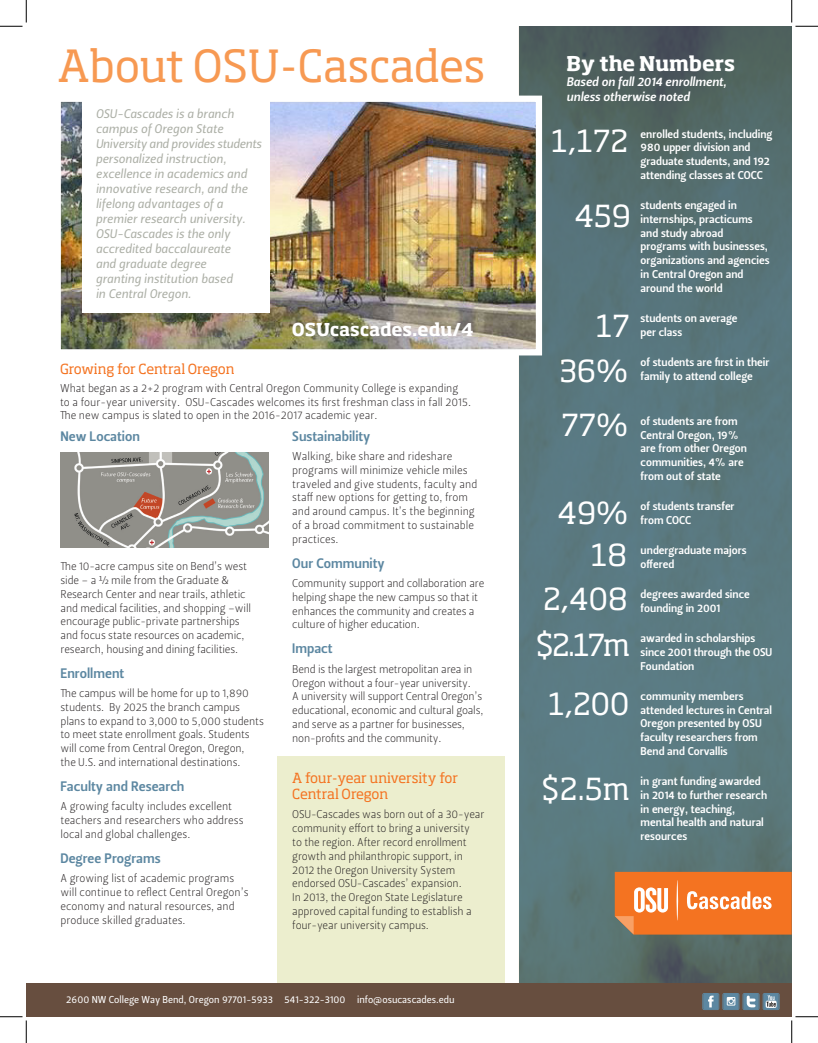
<style>
.page{position:relative;width:818px;height:1043px;background:#fff}
.page>*{position:absolute;margin:0;border:0;box-sizing:border-box;transform-origin:0 0}
.t1{font:43.75px "Soho Std";letter-spacing:-.01em;color:#f79952}
.t2{font:30px "Soho Std";color:#fff}
.t3{font:700 20px "Soho Std";letter-spacing:-.005em;color:#fff}
.t4{font:700 17.5px "Soho Std";letter-spacing:-.005em;color:#fff}
.Body{font:13.75px "Leitura Sans Grot 3";color:#5c87a1}
.Body-2{font:13.75px/16.2px "Soho Std";letter-spacing:-.01em;color:#f47321}
.t5{font:12.5px/15px "Leitura Sans Italic 2";color:#acafa6}
.t6{font:12.5px/15px "Leitura Sans Italic 3";color:#fff}
.Body-3{font:11.25px/13.8px "Leitura Sans Grot 1";letter-spacing:-.01em;color:#231f20}
.t7{font:11.25px/13.8px "Leitura Sans Grot 3";color:#fff}
.t8{font:10px "Leitura Sans Grot 2";color:#fff}
</style>
<div class="page">
<div style="left:277px;top:756px;width:227px;height:226px;background:#eceece"></div>
<img style="left:519px;top:26px;width:272px;height:956px">
<div style="left:26px;top:982px;width:765px;height:34px;background:#674e3f"></div>
<svg style="left:614px;top:871px;width:177px;height:63px;background:#f0833d"></svg>
<img style="left:62px;top:103px;width:473px;height:245px">
<div style="left:55px;top:96px;width:487px;height:259px;border:6px solid #fff"></div>
<div style="left:83px;top:90px;width:187px;height:222px;background:#fff"></div>
<img style="left:60px;top:452px;width:209px;height:95px">
<div style="left:742px;top:993px;width:17px;height:16px;border:1px solid #5c87a1"></div>
<div style="left:743px;top:993px;width:15px;height:16px;background:#5c87a1"></div>
<svg style="left:746px;top:995px;width:9px;height:12px"></svg>
<div style="left:702px;top:993px;width:17px;height:16px;border:1px solid #5c87a1"></div>
<div style="left:703px;top:993px;width:15px;height:16px;background:#5c87a1"></div>
<svg style="left:708px;top:995px;width:5px;height:12px"></svg>
<div style="left:762px;top:993px;width:17px;height:16px;border:1px solid #5c87a1"></div>
<svg style="left:763px;top:993px;width:15px;height:16px"></svg>
<svg style="left:765px;top:995px;width:11px;height:12px"></svg>
<div style="left:722px;top:993px;width:17px;height:16px;border:1px solid #5c87a1"></div>
<svg style="left:723px;top:993px;width:15px;height:16px"></svg>
<svg style="left:726px;top:996px;width:9px;height:9px"></svg>
<svg style="left:0;top:0;width:27px;height:27px"></svg>
<svg style="left:0;top:1016px;width:27px;height:26px"></svg>
<svg style="left:791px;top:0;width:27px;height:27px"></svg>
<svg style="left:791px;top:1016px;width:27px;height:26px"></svg>
<p class="t1" style="left:57px;top:38px;width:429px">About OSU-Cascades</p>
<p class="t5" style="left:96px;top:106px;width:167px">OSU-Cascades is a branch campus of Oregon State<br>University and provides students personalized instruction, excellence in academics and innovative research, and the lifelong advantages of a premier research university.<br>OSU-Cascades is the only accredited baccalaureate<br>and graduate degree<br>granting institution based<br>in Central Oregon.</p>
<p class="t4" style="left:292px;top:318px;width:183px">OSUcascades.edu/4</p>
<p class="Body-2" style="left:60px;top:360px;width:176px">Growing for Central Oregon</p>
<p class="Body-3" style="left:60px;top:382px;width:412px;line-height:13.1px">What began as a 2+2 program with Central Oregon Community College is expanding<br>to a four-year university. OSU-Cascades welcomes its first freshman class in fall 2015.<br>The new campus is slated to open in the 2016-2017 academic year.</p>
<p class="Body" style="left:60px;top:427px;width:81px">New Location</p>
<p class="Body-3" style="left:60px;top:559px;width:192px">The 10-acre campus site on Bend’s west side – a ½ mile from the Graduate &amp; Research Center and near trails, athletic and medical facilities, and shopping –will encourage public-private partnerships and focus state resources on academic, research, housing and dining facilities.</p>
<p class="Body" style="left:60px;top:663px;width:65px">Enrollment</p>
<p class="Body-3" style="left:60px;top:686px;width:205px">The campus will be home for up to 1,890 students. By 2025 the branch campus plans to expand to 3,000 to 5,000 students to meet state enrollment goals. Students will come from Central Oregon, Oregon,<br>the U.S. and international destinations.</p>
<p class="Body" style="left:60px;top:777px;width:125px">Faculty and Research</p>
<p class="Body-3" style="left:60px;top:799px;width:185px">A growing faculty includes excellent teachers and researchers who address local and global challenges.</p>
<p class="Body" style="left:60px;top:848px;width:102px">Degree Programs</p>
<p class="Body-3" style="left:60px;top:871px;width:190px">A growing list of academic programs will continue to reflect Central Oregon’s economy and natural resources, and produce skilled graduates.</p>
<p class="Body" style="left:292px;top:427px;width:80px">Sustainability</p>
<p class="Body-3" style="left:292px;top:449px;width:186px">Walking, bike share and rideshare programs will minimize vehicle miles traveled and give students, faculty and staff new options for getting to, from and around campus. It’s the beginning of a broad commitment to sustainable practices.</p>
<p class="Body" style="left:292px;top:553px;width:94px">Our Community</p>
<p class="Body-3" style="left:292px;top:576px;width:193px">Community support and collaboration are helping shape the new campus so that it enhances the community and creates a culture of higher education.</p>
<p class="Body" style="left:292px;top:639px;width:42px">Impact</p>
<p class="Body-3" style="left:292px;top:662px;width:193px">Bend is the largest metropolitan area in Oregon without a four-year university.<br>A university will support Central Oregon’s educational, economic and cultural goals, and serve as a partner for businesses, non-profits and the community.</p>
<p class="Body-2" style="left:292px;top:769px;width:167px">A four-year university for<br>Central Oregon</p>
<p class="Body-3" style="left:292px;top:807px;width:194px">OSU-Cascades was born out of a 30-year community effort to bring a university<br>to the region. After record enrollment growth and philanthropic support, in 2012 the Oregon University System endorsed OSU-Cascades’ expansion.<br>In 2013, the Oregon State Legislature approved capital funding to establish a four-year university campus.</p>
<p class="t8" style="left:66px;top:992px;width:390px">2600 NW College Way Bend, Oregon 97701-5933 541-322-3100 info@osucascades.edu</p>
<p class="t3" style="left:566px;top:50px;width:170px">By the Numbers</p>
<p class="t6" style="left:566px;top:74px;width:161px">Based on fall 2014 enrollment, unless otherwise noted</p>
<p class="t2" style="left:551px;top:122px;width:78px">1,172</p>
<p class="t2" style="left:574px;top:196px;width:58px">459</p>
<p class="t2" style="left:595px;top:307px;width:36px">17</p>
<p class="t2" style="left:559px;top:352px;width:70px">36%</p>
<p class="t2" style="left:561px;top:406px;width:68px">77%</p>
<p class="t2" style="left:557px;top:493px;width:72px">49%</p>
<p class="t2" style="left:590px;top:536px;width:38px">18</p>
<p class="t2" style="left:543px;top:580px;width:86px">2,408</p>
<p class="t2" style="left:535px;top:626px;width:96px">$2.17m</p>
<p class="t2" style="left:548px;top:684px;width:83px">1,200</p>
<p class="t2" style="left:541px;top:769px;width:90px">$2.5m</p>
<p class="t7" style="left:640px;top:127px;width:133px">enrolled students, including<br>980 upper division and graduate students, and 192 attending classes at COCC</p>
<p class="t7" style="left:640px;top:198px;width:130px">students engaged in internships, practicums and study abroad programs with businesses, organizations and agencies in Central Oregon and around the world</p>
<p class="t7" style="left:640px;top:311px;width:98px">students on average per class</p>
<p class="t7" style="left:640px;top:355px;width:130px">of students are first in their family to attend college</p>
<p class="t7" style="left:640px;top:414px;width:108px">of students are from<br>Central Oregon, 19% are from other Oregon communities, 4% are from out of state</p>
<p class="t7" style="left:640px;top:499px;width:95px">of students transfer from COCC</p>
<p class="t7" style="left:640px;top:543px;width:107px">undergraduate majors offered</p>
<p class="t7" style="left:640px;top:587px;width:111px">degrees awarded since founding in 2001</p>
<p class="t7" style="left:640px;top:631px;width:133px">awarded in scholarships since 2001 through the OSU<br>Foundation</p>
<p class="t7" style="left:640px;top:689px;width:133px">community members attended lectures in Central<br>Oregon presented by OSU faculty researchers from<br>Bend and Corvallis</p>
<p class="t7" style="left:640px;top:774px;width:128px">in grant funding awarded in 2014 to further research in energy, teaching, mental health and natural resources</p>
</div>
